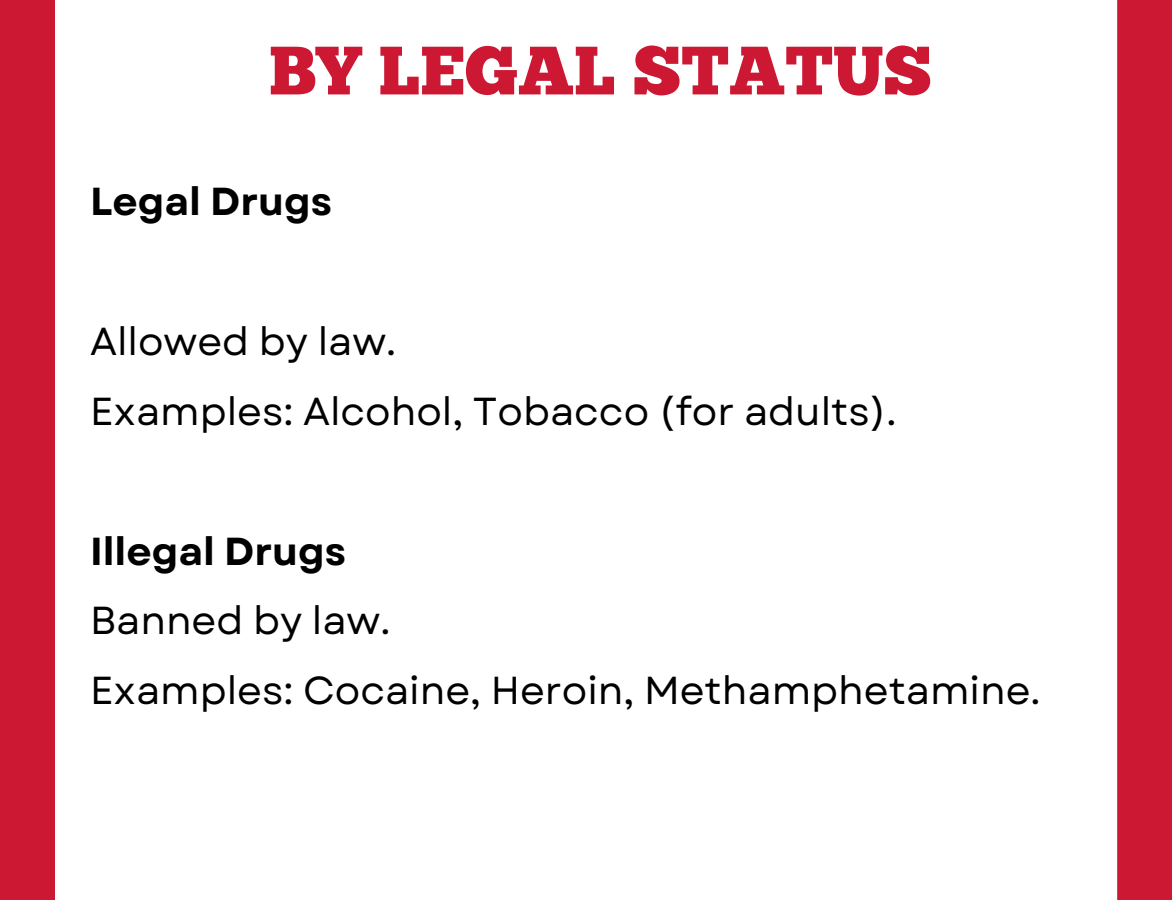
<style>
.page{position:relative;width:1172px;height:900px;background:#cc1832}
.page>*{position:absolute;margin:0;border:0;box-sizing:border-box;transform-origin:0 0}
.t1{font:68.25px "Chunk Five";color:#cc1832}
.t2{font:39px/69.9px "Garet";color:#000}
.t3{font:700 39px "Garet";color:#000}
.s1{font-weight:700}
</style>
<div class="page">
<div style="left:55px;top:0;width:1062px;height:900px;background:#fff"></div>
<h1 class="t1" style="left:269px;top:43px;width:664px">BY LEGAL STATUS</h1>
<h3 class="t3" style="left:90px;top:174px;width:244px">Legal Drugs</h3>
<p class="t2" style="left:90px;top:307px;width:308px">Allowed by law.</p>
<p class="t2" style="left:90px;top:376px;width:808px">Examples: Alcohol, Tobacco (for adults).</p>
<p class="t2" style="left:90px;top:516px;width:952px"><span class="s1">Illegal Drugs<br></span>Banned by law.<br>Examples: Cocaine, Heroin, Methamphetamine.</p>
</div>
